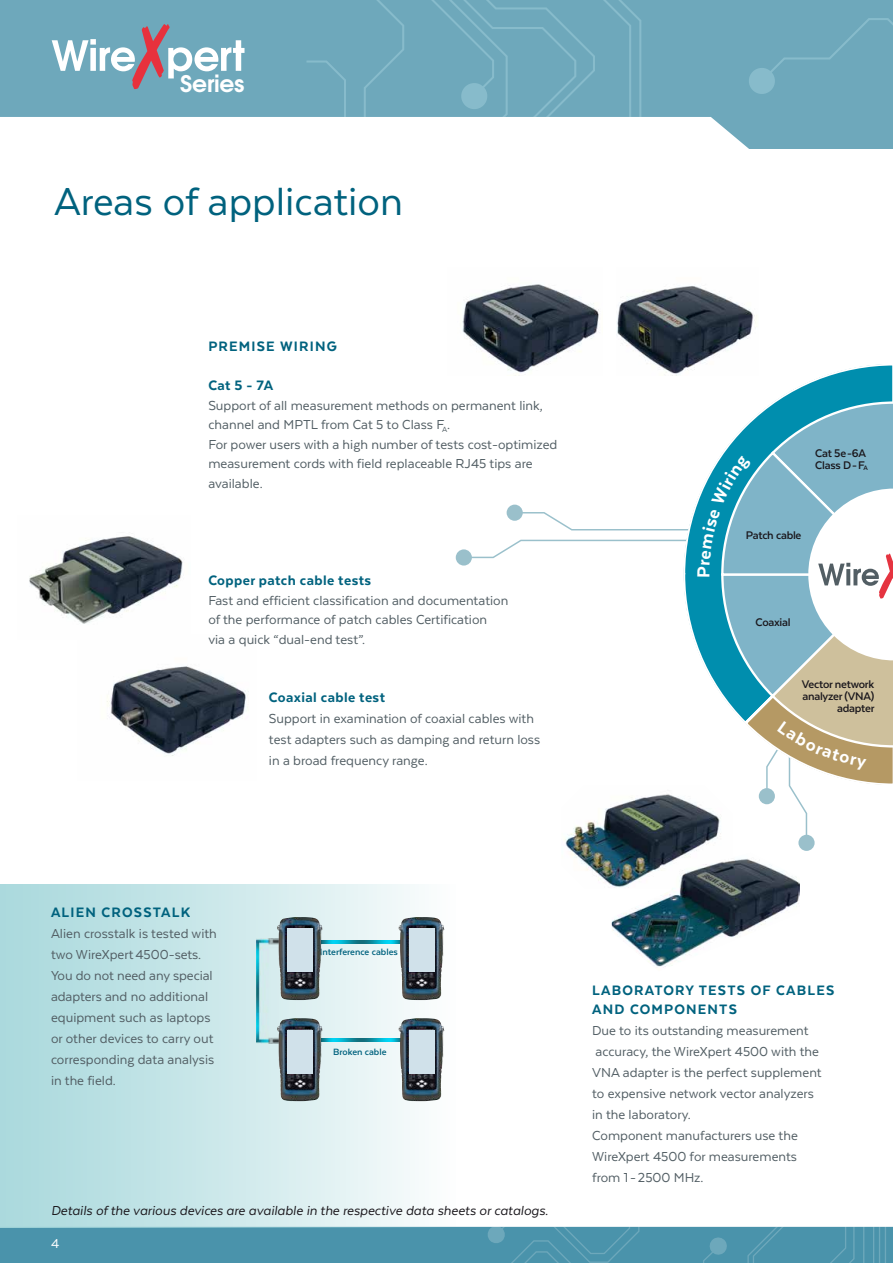
<style>
.page{position:relative;width:893px;height:1263px;background:#fff}
.page>*{position:absolute;margin:0;border:0;box-sizing:border-box;transform-origin:0 0}
.t1{font:45px "Texta";color:#00627e}
.t2{font:700 22.8px "Te X Gyre Adventor";letter-spacing:-.01em;color:#fff}
.t3{font:800 15.75px/19.5px "Texta";letter-spacing:.075em;color:#00627e}
.t4{font:800 15.75px "Texta";letter-spacing:.025em;color:#00627e}
.t5{font:15px/21px "Texta";color:#525e64}
.t6{font:italic 15px "Texta";color:#1a171c}
.t7{font:15px "Texta";color:#fff}
.t8{font:700 12.75px/12px "Texta";letter-spacing:-.02em;color:#1a171c;text-align:right}
.t9{font:700 10.5px "Texta";color:#00627e}
</style>
<div class="page">
<div style="left:0;top:99px;width:415px;height:18px;background:#6ea8bb"></div>
<div style="left:0;top:0;width:415px;height:99px;background:#6ea8bb"></div>
<div style="left:305px;top:0;width:100px;height:117px;background:#6ea8bb"></div>
<svg style="left:415px;top:0;width:478px;height:149px;background:#83b5c5"></svg>
<svg style="left:0;top:1226px;width:893px;height:37px;background:#5d9eb4"></svg>
<div style="left:93px;top:1227px;width:800px;height:36px;background:#4a93ab"></div>
<svg style="left:52px;top:24px;width:193px;height:65px"></svg>
<svg style="left:456px;top:549px;width:16px;height:17px"></svg>
<svg style="left:798px;top:835px;width:17px;height:16px"></svg>
<div style="left:0;top:884px;width:456px;height:343px;background:linear-gradient(to right,#a7d7db,#f9fcfc)"></div>
<img style="left:107px;top:666px;width:142px;height:90px">
<img style="left:566px;top:844px;width:137px;height:41px">
<img style="left:256px;top:938px;width:22px;height:105px">
<img style="left:323px;top:940px;width:76px;height:3px">
<img style="left:323px;top:1039px;width:76px;height:3px">
<img style="left:277px;top:917px;width:46px;height:83px">
<div style="left:287px;top:929px;width:25px;height:43px;background:#d0e1ea"></div>
<img style="left:399px;top:917px;width:46px;height:83px">
<div style="left:409px;top:929px;width:25px;height:43px;background:#d0e1ea"></div>
<img style="left:399px;top:1018px;width:46px;height:83px">
<div style="left:409px;top:1030px;width:25px;height:43px;background:#d0e1ea"></div>
<img style="left:277px;top:1018px;width:46px;height:83px">
<div style="left:287px;top:1030px;width:25px;height:43px;background:#d0e1ea"></div>
<img style="left:462px;top:284px;width:137px;height:80px">
<img style="left:617px;top:286px;width:140px;height:78px">
<img style="left:29px;top:536px;width:154px;height:88px">
<img style="left:612px;top:853px;width:188px;height:115px">
<svg style="left:462px;top:364px;width:431px;height:480px"></svg>
<h2 class="t2" style="left:180px;top:64px;width:66px">Series</h2>
<h1 class="t1" style="left:54px;top:178px;width:350px">Areas of application</h1>
<p class="t3" style="left:208px;top:336px;width:130px">PREMISE WIRING</p>
<p class="t3" style="left:208px;top:375px;width:66px">Cat 5 - 7A</p>
<p class="t5" style="left:208px;top:395px;width:351px;line-height:19.5px">Support of all measurement methods on permanent link, channel and MPTL from Cat 5 to Class F<sub>A</sub>.<br>For power users with a high number of tests cost-optimized measurement cords with field replaceable RJ45 tips are available.</p>
<p class="t4" style="left:208px;top:572px;width:164px">Copper patch cable tests</p>
<p class="t5" style="left:208px;top:590px;width:302px;line-height:19.5px">Fast and efficient classification and documentation of the performance of patch cables Certification<br>via a quick “dual-end test”.</p>
<p class="t4" style="left:269px;top:689px;width:118px">Coaxial cable test</p>
<p class="t5" style="left:269px;top:708px;width:273px">Support in examination of coaxial cables with test adapters such as damping and return loss in a broad frequency range.</p>
<p class="t8" style="left:815px;top:447px;width:54px;text-align:left">Cat 5e-6A<br>Class D-F<sub>A</sub></p>
<p class="t8" style="left:746px;top:529px;width:57px">Patch cable</p>
<p class="t8" style="left:756px;top:616px;width:37px">Coaxial</p>
<p class="t8" style="left:802px;top:678px;width:74px">Vector network analyzer (VNA) adapter</p>
<p class="t3" style="left:51px;top:902px;width:141px">ALIEN CROSSTALK</p>
<p class="t5" style="left:51px;top:922px;width:167px">Alien crosstalk is tested with two WireXpert4500-sets.<br>You do not need any special adapters and no additional equipment such as laptops or other devices to carry out corresponding data analysis in the field.</p>
<p class="t9" style="left:320px;top:947px;width:80px">Interference cables</p>
<p class="t9" style="left:333px;top:1046px;width:55px">Broken cable</p>
<p class="t6" style="left:51px;top:1202px;width:499px">Details of the various devices are available in the respective data sheets or catalogs.</p>
<p class="t7" style="left:51px;top:1236px;width:10px">4</p>
<p class="t3" style="left:592px;top:980px;width:244px">LABORATORY TESTS OF CABLES<br>AND COMPONENTS</p>
<p class="t5" style="left:592px;top:1020px;width:231px">Due to its outstanding measurement accuracy, the WireXpert 4500 with the<br>VNA adapter is the perfect supplement to expensive network vector analyzers in the laboratory.<br>Component manufacturers use the<br>WireXpert 4500 for measurements from 1- 2500 MHz.</p>
</div>
